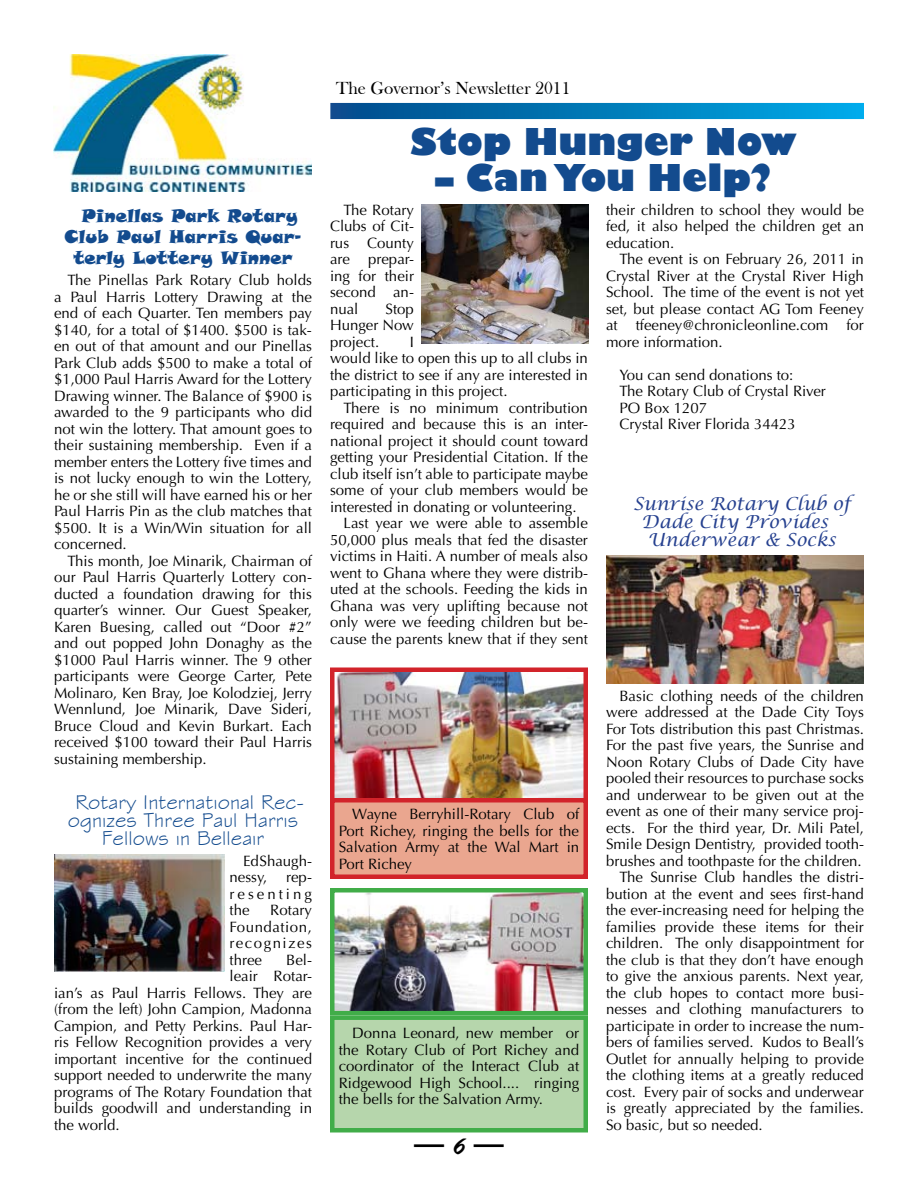
<style>
.page{position:relative;width:918px;height:1188px;background:#fff}
.page>*{position:absolute;margin:0;border:0;box-sizing:border-box;transform-origin:0 0}
.t1{font:800 36px "Gill Sans";color:#134b8e}
.t2{font:30px "Brush Script Std";color:#000}
.t3{font:21px/18px "Stylus BT";color:#134b8e;text-align:center}
.t4{font:18px "Snap ITC";color:#134b8e}
.t5{font:italic 18px "Lucida Calligraphy";color:#25408f}
.t6{font:18px "Bask Old Face";color:#000}
.t7{font:15px/16.5px "Optima LT Std";color:#000;text-align:justify}
.s1{font-size:24px}
</style>
<div class="page">
<div style="left:330px;top:103px;width:534px;height:16px;background:linear-gradient(to right,#024a8a,#00abe8)"></div>
<img style="left:54px;top:55px;width:258px;height:136px">
<img style="left:54px;top:855px;width:170px;height:117px">
<img style="left:606px;top:555px;width:258px;height:129px">
<img style="left:335px;top:673px;width:248px;height:125px">
<div style="left:330px;top:668px;width:258px;height:139px;border:4px solid #d2232a"></div>
<div style="left:332px;top:800px;width:254px;height:77px;background:#eaa68f"></div>
<div style="left:330px;top:798px;width:258px;height:81px;border:4px solid #d2232a"></div>
<img style="left:335px;top:893px;width:248px;height:117px">
<div style="left:330px;top:888px;width:258px;height:127px;border:4px solid #41ad49"></div>
<div style="left:332px;top:1018px;width:254px;height:112px;background:#b6d6ac"></div>
<div style="left:330px;top:1015px;width:258px;height:117px;border:4px solid #41ad49"></div>
<img style="left:422px;top:204px;width:166px;height:140px">
<p class="t4" style="left:82px;top:204px;width:218px">Pinellas Park Rotary</p>
<p class="t4" style="left:65px;top:225px;width:238px">Club Paul Harris Quar-</p>
<p class="t4" style="left:73px;top:246px;width:221px">terly Lottery Winner</p>
<p class="t7" style="left:54px;top:272px;width:260px;text-indent:14px">The Pinellas Park Rotary Club holds a Paul Harris Lottery Drawing at the end of each Quarter. Ten members pay $140, for a total of $1400. $500 is tak&shy;en out of that amount and our Pinellas Park Club adds $500 to make a total of $1,000 Paul Harris Award for the Lottery Drawing winner. The Balance of $900 is awarded to the 9 participants who did not win the lottery. That amount goes to their sustaining membership. Even if a member enters the Lottery five times and is not lucky enough to win the Lottery, he or she still will have earned his or her Paul Harris Pin as the club matches that $500. It is a Win/Win situation for all concerned.</p>
<p class="t7" style="left:54px;top:553px;width:260px;text-indent:14px">This month, Joe Minarik, Chairman of our Paul Harris Quarterly Lottery con&shy;ducted a foundation drawing for this quarter’s winner. Our Guest Speaker, Karen Buesing, called out “Door #2” and out popped John Donaghy as the $1000 Paul Harris winner. The 9 other participants were George Carter, Pete Molinaro, Ken Bray, Joe Kolodziej, Jerry Wennlund, Joe Minarik, Dave Sideri, Bruce Cloud and Kevin Burkart. Each received $100 toward their Paul Harris sustaining membership.</p>
<h3 class="t3" style="left:68px;top:793px;width:238px">Rotary International Rec&shy;ognizes Three Paul Harris<br>Fellows in Belleair</h3>
<p class="t7" style="left:230px;top:853px;width:84px;text-indent:14px">Ed Shaugh&shy;nessy,</p>
<p class="t7" style="left:230px;top:869px;width:84px;text-indent:57px">rep&shy;resenting the</p>
<p class="t7" style="left:230px;top:902px;width:84px;text-indent:41px">Rotary Foundation, recognizes three</p>
<p class="t7" style="left:286px;top:952px;width:27px">Bel-</p>
<p class="t7" style="left:230px;top:968px;width:84px">leair Rotar-</p>
<p class="t7" style="left:54px;top:985px;width:260px">ian’s as Paul Harris Fellows. They are</p>
<p class="t7" style="left:54px;top:1001px;width:259px">(from the left) John Campion, Madonna</p>
<p class="t7" style="left:54px;top:1018px;width:259px">Campion, and Petty Perkins. Paul Har-</p>
<p class="t7" style="left:54px;top:1034px;width:259px">ris Fellow Recognition provides a very</p>
<p class="t7" style="left:54px;top:1051px;width:260px">important incentive for the continued</p>
<p class="t7" style="left:54px;top:1067px;width:259px">support needed to underwrite the many</p>
<p class="t7" style="left:54px;top:1084px;width:260px">programs of The Rotary Foundation that</p>
<p class="t7" style="left:54px;top:1100px;width:260px">builds goodwill and understanding in</p>
<p class="t7" style="left:54px;top:1117px;width:67px">the world.</p>
<p class="t6" style="left:336px;top:78px;width:236px">The Governor’s Newsletter 2011</p>
<h1 class="t1" style="left:411px;top:119px;width:388px">Stop Hunger Now</h1>
<h1 class="t1" style="left:436px;top:155px;width:338px">– Can You Help?</h1>
<p class="t7" style="left:330px;top:202px;width:86px;text-indent:14px">The Rotary Clubs of Cit&shy;rus County are prepar&shy;ing for their second an&shy;nual</p>
<p class="t7" style="left:330px;top:301px;width:85px;text-indent:56px">Stop Hunger Now project.</p>
<p class="t7" style="left:330px;top:334px;width:259px;text-align:left;text-indent:80px">I<br>would like to open this up to all clubs in the district to see if any are interested in participating in this project.</p>
<p class="t7" style="left:344px;top:400px;width:246px">There is no minimum contribution</p>
<p class="t7" style="left:330px;top:416px;width:259px">required and because this is an inter-</p>
<p class="t7" style="left:330px;top:433px;width:260px">national project it should count toward</p>
<p class="t7" style="left:330px;top:449px;width:259px">getting your Presidential Citation. If the</p>
<p class="t7" style="left:330px;top:466px;width:259px">club itself isn’t able to participate maybe</p>
<p class="t7" style="left:330px;top:482px;width:259px">some of your club members would be</p>
<p class="t7" style="left:330px;top:499px;width:248px">interested in donating or volunteering.</p>
<p class="t7" style="left:344px;top:515px;width:246px">Last year we were able to assemble</p>
<p class="t7" style="left:330px;top:532px;width:259px">50,000 plus meals that fed the disaster</p>
<p class="t7" style="left:330px;top:548px;width:259px">victims in Haiti. A number of meals also</p>
<p class="t7" style="left:330px;top:565px;width:260px">went to Ghana where they were distrib-</p>
<p class="t7" style="left:330px;top:581px;width:259px">uted at the schools. Feeding the kids in</p>
<p class="t7" style="left:330px;top:598px;width:259px">Ghana was very uplifting because not</p>
<p class="t7" style="left:330px;top:614px;width:260px">only were we feeding children but be-</p>
<p class="t7" style="left:330px;top:631px;width:259px">cause the parents knew that if they sent</p>
<p class="t7" style="left:339px;top:806px;width:242px;text-indent:14px">Wayne Berryhill-Rotary Club of Port Richey, ringing the bells for the Salvation Army at the Wal Mart in Port Richey</p>
<p class="t7" style="left:339px;top:1025px;width:242px;text-indent:14px">Donna Leonard, new member or the Rotary Club of Port Richey and coordinator of the Interact Club at Ridgewood High School.... ringing the bells for the Salvation Army.</p>
<h2 class="t2" style="left:414px;top:1128px;width:91px">— <span class="s1">6</span> —</h2>
<p class="t7" style="left:606px;top:202px;width:260px">their children to school they would be fed, it also helped the children get an education.</p>
<p class="t7" style="left:606px;top:251px;width:260px;text-indent:14px">The event is on February 26, 2011 in Crystal River at the Crystal River High School. The time of the event is not yet set, but please contact AG Tom Feeney at tfeeney@chronicleonline.com for more information.</p>
<p class="t7" style="left:620px;top:367px;width:208px;text-align:left">You can send donations to:<br>The Rotary Club of Crystal River<br>PO Box 1207<br>Crystal River Florida 34423</p>
<p class="t5" style="left:633px;top:493px;width:219px">Sunrise Rotary Club of</p>
<p class="t5" style="left:642px;top:511px;width:188px">Dade City Provides</p>
<p class="t5" style="left:648px;top:529px;width:190px">Underwear &amp; Socks</p>
<p class="t7" style="left:620px;top:688px;width:246px">Basic clothing needs of the children</p>
<p class="t7" style="left:606px;top:704px;width:259px">were addressed at the Dade City Toys</p>
<p class="t7" style="left:606px;top:721px;width:260px">For Tots distribution this past Christmas.</p>
<p class="t7" style="left:606px;top:737px;width:260px">For the past five years, the Sunrise and</p>
<p class="t7" style="left:606px;top:754px;width:259px">Noon Rotary Clubs of Dade City have</p>
<p class="t7" style="left:606px;top:770px;width:260px">pooled their resources to purchase socks</p>
<p class="t7" style="left:606px;top:787px;width:260px">and underwear to be given out at the</p>
<p class="t7" style="left:606px;top:803px;width:259px">event as one of their many service proj-</p>
<p class="t7" style="left:606px;top:820px;width:260px">ects. For the third year, Dr. Mili Patel,</p>
<p class="t7" style="left:606px;top:836px;width:260px">Smile Design Dentistry, provided tooth-</p>
<p class="t7" style="left:606px;top:853px;width:257px">brushes and toothpaste for the children.</p>
<p class="t7" style="left:620px;top:869px;width:246px">The Sunrise Club handles the distri-</p>
<p class="t7" style="left:606px;top:886px;width:259px">bution at the event and sees first-hand</p>
<p class="t7" style="left:606px;top:902px;width:259px">the ever-increasing need for helping the</p>
<p class="t7" style="left:606px;top:919px;width:259px">families provide these items for their</p>
<p class="t7" style="left:606px;top:935px;width:260px">children. The only disappointment for</p>
<p class="t7" style="left:606px;top:952px;width:259px">the club is that they don’t have enough</p>
<p class="t7" style="left:606px;top:968px;width:259px">to give the anxious parents. Next year,</p>
<p class="t7" style="left:606px;top:985px;width:260px">the club hopes to contact more busi-</p>
<p class="t7" style="left:606px;top:1001px;width:259px">nesses and clothing manufacturers to</p>
<p class="t7" style="left:606px;top:1018px;width:260px">participate in order to increase the num-</p>
<p class="t7" style="left:606px;top:1034px;width:259px">bers of families served. Kudos to Beall’s</p>
<p class="t7" style="left:606px;top:1051px;width:259px">Outlet for annually helping to provide</p>
<p class="t7" style="left:606px;top:1067px;width:259px">the clothing items at a greatly reduced</p>
<p class="t7" style="left:606px;top:1084px;width:259px">cost. Every pair of socks and underwear</p>
<p class="t7" style="left:606px;top:1100px;width:260px">is greatly appreciated by the families.</p>
<p class="t7" style="left:606px;top:1117px;width:158px">So basic, but so needed.</p>
</div>
